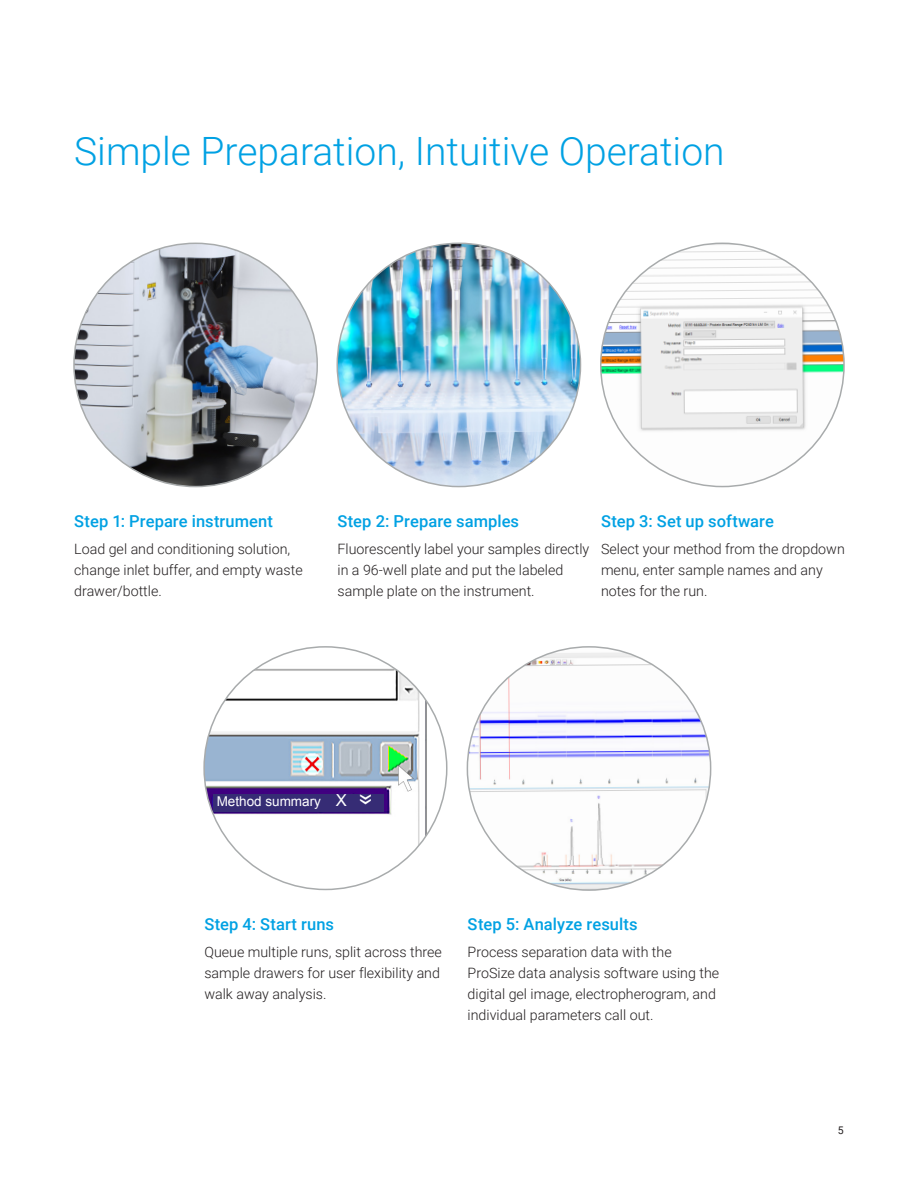
<style>
.page{position:relative;width:918px;height:1188px;background:#fff}
.page>*{position:absolute;margin:0;border:0;box-sizing:border-box;transform-origin:0 0}
.t1{font:300 39px "Roboto";color:#00a1e3}
.t2{font:24px "Arial";color:#fff}
.t3{font:500 16.5px "Roboto";letter-spacing:.005em;color:#00a1e3}
.t4{font:300 14.25px/21px "Roboto";color:#231f20}
.t5{font:13.5px "Arial";color:#fff}
.t6{font:10.5px "Roboto";color:#231f20}
.s1{font-size:16.5px}
</style>
<div class="page">
<img style="left:74px;top:243px;width:243px;height:244px;border-radius:122px">
<img style="left:337px;top:243px;width:244px;height:244px;border-radius:120px">
<img style="left:467px;top:647px;width:244px;height:243px;border-radius:120px">
<img style="left:601px;top:243px;width:243px;height:244px;border-radius:122px">
<img style="left:204px;top:647px;width:224px;height:242px">
<div style="left:213px;top:794px;width:171px;height:17px;background:#362c75"></div>
<h1 class="t1" style="left:74px;top:124px;width:652px">Simple Preparation, Intuitive Operation</h1>
<p class="t3" style="left:74px;top:509px;width:200px">Step 1: Prepare instrument</p>
<p class="t4" style="left:74px;top:538px;width:230px">Load gel and conditioning solution, change inlet buffer, and empty waste drawer/bottle.</p>
<p class="t3" style="left:337px;top:509px;width:183px">Step 2: Prepare samples</p>
<p class="t4" style="left:337px;top:538px;width:253px">Fluorescently label your samples directly in a 96-well plate and put the labeled sample plate on the instrument.</p>
<p class="t3" style="left:601px;top:509px;width:175px">Step 3: Set up software</p>
<p class="t4" style="left:601px;top:538px;width:245px">Select your method from the dropdown menu, enter sample names and any notes for the run.</p>
<p class="t5" style="left:217px;top:792px;width:132px">Method summary <span class="s1">X</span></p>
<h2 class="t2" style="left:348px;top:806px;width:15px;rotate:-90deg">«</h2>
<p class="t3" style="left:204px;top:913px;width:131px">Step 4: Start runs</p>
<p class="t4" style="left:204px;top:941px;width:239px">Queue multiple runs, split across three sample drawers for user flexibility and walk away analysis.</p>
<p class="t3" style="left:468px;top:913px;width:171px">Step 5: Analyze results</p>
<p class="t4" style="left:468px;top:941px;width:253px">Process separation data with the ProSize data analysis software using the digital gel image, electropherogram, and individual parameters call out.</p>
<p class="t6" style="left:838px;top:1123px;width:7px">5</p>
</div>
